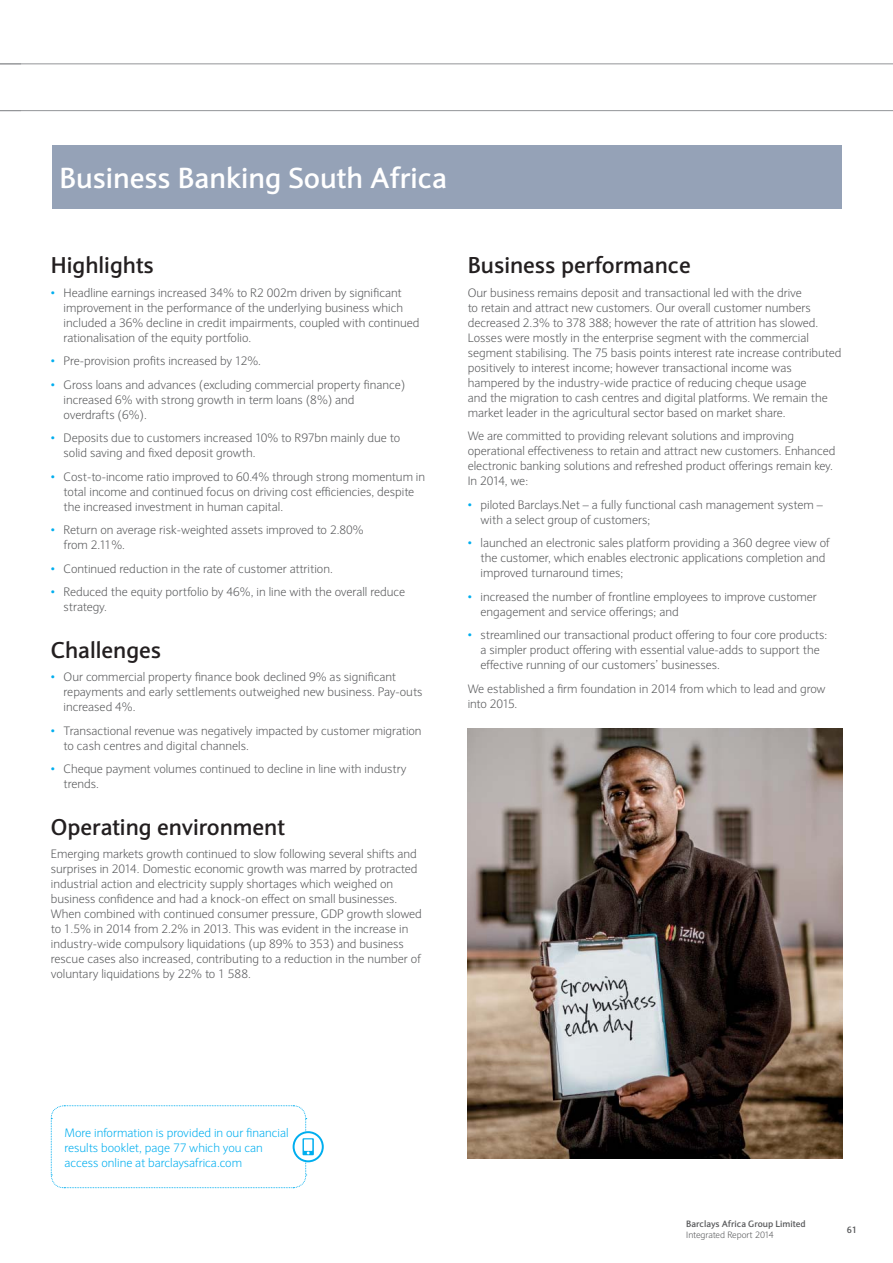
<style>
.page{position:relative;width:893px;height:1263px;background:#fff}
.page>*{position:absolute;margin:0;border:0;box-sizing:border-box;transform-origin:0 0}
.t1{font:700 28.5px "Expert Sans";color:#fff}
.t2{font:700 22.5px "Expert Sans";color:#231f20}
.t3{font:300 12px/15px "Expert Sans";color:#58595b}
.t4{font:300 12px/15px "Expert Sans";color:#00aeef}
.t5{font:700 9px "Expert Sans";color:#58595b}
.t6{font:300 9px "Expert Sans";color:#58595b}
.s1{color:#00aeef}
</style>
<div class="page">
<hr style="left:0;top:64px;width:892px;height:1px;background:#939598">
<hr style="left:0;top:110px;width:892px;height:1px;background:#939598">
<div style="left:52px;top:145px;width:790px;height:63px;background:#95a2b7"></div>
<svg style="left:293px;top:1132px;width:30px;height:29px"></svg>
<div style="left:292px;top:1131px;width:32px;height:31px;border:2px solid #00aeef;border-radius:50%"></div>
<svg style="left:50px;top:1105px;width:264px;height:83px"></svg>
<img style="left:467px;top:728px;width:375px;height:431px">
<h1 class="t1" style="left:59px;top:168px;width:389px">Business Banking South Africa</h1>
<h2 class="t2" style="left:51px;top:257px;width:105px">Highlights</h2>
<p class="t3" style="left:64px;top:286px;width:357px;text-indent:-13px"><span class="s1">•</span> Headline earnings increased 34% to R2 002m driven by significant improvement in the performance of the underlying business which included a 36% decline in credit impairments, coupled with continued rationalisation of the equity portfolio.</p>
<p class="t3" style="left:51px;top:355px;width:212px"><span class="s1">•</span> Pre-provision profits increased by 12%.</p>
<p class="t3" style="left:64px;top:378px;width:343px;text-indent:-13px"><span class="s1">•</span> Gross loans and advances (excluding commercial property finance) increased 6% with strong growth in term loans (8%) and overdrafts (6%).</p>
<p class="t3" style="left:64px;top:432px;width:338px;text-indent:-13px"><span class="s1">•</span> Deposits due to customers increased 10% to R97bn mainly due to solid saving and fixed deposit growth.</p>
<p class="t3" style="left:64px;top:470px;width:363px;text-indent:-13px"><span class="s1">•</span> Cost-to-income ratio improved to 60.4% through strong momentum in total income and continued focus on driving cost efficiencies, despite the increased investment in human capital.</p>
<p class="t3" style="left:64px;top:524px;width:301px;text-indent:-13px"><span class="s1">•</span> Return on average risk-weighted assets improved to 2.80% from 2.11%.</p>
<p class="t3" style="left:51px;top:562px;width:283px"><span class="s1">•</span> Continued reduction in the rate of customer attrition.</p>
<p class="t3" style="left:64px;top:586px;width:343px;text-indent:-13px"><span class="s1">•</span> Reduced the equity portfolio by 46%, in line with the overall reduce strategy.</p>
<h2 class="t2" style="left:51px;top:642px;width:112px">Challenges</h2>
<p class="t3" style="left:64px;top:671px;width:360px;text-indent:-13px"><span class="s1">•</span> Our commercial property finance book declined 9% as significant repayments and early settlements outweighed new business. Pay-outs increased 4%.</p>
<p class="t3" style="left:64px;top:724px;width:359px;text-indent:-13px"><span class="s1">•</span> Transactional revenue was negatively impacted by customer migration to cash centres and digital channels.</p>
<p class="t3" style="left:64px;top:763px;width:344px;text-indent:-13px"><span class="s1">•</span> Cheque payment volumes continued to decline in line with industry trends.</p>
<h2 class="t2" style="left:51px;top:819px;width:236px">Operating environment</h2>
<p class="t3" style="left:51px;top:848px;width:372px">Emerging markets growth continued to slow following several shifts and surprises in 2014. Domestic economic growth was marred by protracted industrial action and electricity supply shortages which weighed on business confidence and had a knock-on effect on small businesses.<br>When combined with continued consumer pressure, GDP growth slowed to 1.5% in 2014 from 2.2% in 2013. This was evident in the increase in industry-wide compulsory liquidations (up 89% to 353) and business rescue cases also increased, contributing to a reduction in the number of voluntary liquidations by 22% to 1 588.</p>
<h2 class="t2" style="left:467px;top:257px;width:225px">Business performance</h2>
<p class="t3" style="left:467px;top:286px;width:375px">Our business remains deposit and transactional led with the drive<br>to retain and attract new customers. Our overall customer numbers decreased 2.3% to 378 388; however the rate of attrition has slowed.<br>Losses were mostly in the enterprise segment with the commercial segment stabilising. The 75 basis points interest rate increase contributed positively to interest income; however transactional income was hampered by the industry-wide practice of reducing cheque usage<br>and the migration to cash centres and digital platforms. We remain the market leader in the agricultural sector based on market share.</p>
<p class="t3" style="left:467px;top:430px;width:369px">We are committed to providing relevant solutions and improving operational effectiveness to retain and attract new customers. Enhanced electronic banking solutions and refreshed product offerings remain key.<br>In 2014, we:</p>
<p class="t3" style="left:480px;top:498px;width:344px;text-indent:-13px"><span class="s1">•</span> piloted Barclays.Net – a fully functional cash management system – with a select group of customers;</p>
<p class="t3" style="left:480px;top:537px;width:351px;text-indent:-13px"><span class="s1">•</span> launched an electronic sales platform providing a 360 degree view of the customer, which enables electronic applications completion and improved turnaround times;</p>
<p class="t3" style="left:480px;top:590px;width:338px;text-indent:-13px"><span class="s1">•</span> increased the number of frontline employees to improve customer engagement and service offerings; and</p>
<p class="t3" style="left:480px;top:629px;width:348px;text-indent:-13px"><span class="s1">•</span> streamlined our transactional product offering to four core products: a simpler product offering with essential value-adds to support the effective running of our customers’ businesses.</p>
<p class="t3" style="left:467px;top:682px;width:359px">We established a firm foundation in 2014 from which to lead and grow into 2015.</p>
<p class="t4" style="left:64px;top:1126px;width:226px">More information is provided in our financial results booklet, page 77 which you can access online at barclaysafrica.com</p>
<p class="t5" style="left:686px;top:1221px;width:121px">Barclays Africa Group Limited</p>
<p class="t6" style="left:686px;top:1231px;width:89px">Integrated Report 2014</p>
<p class="t5" style="left:846px;top:1226px;width:12px">61</p>
</div>
